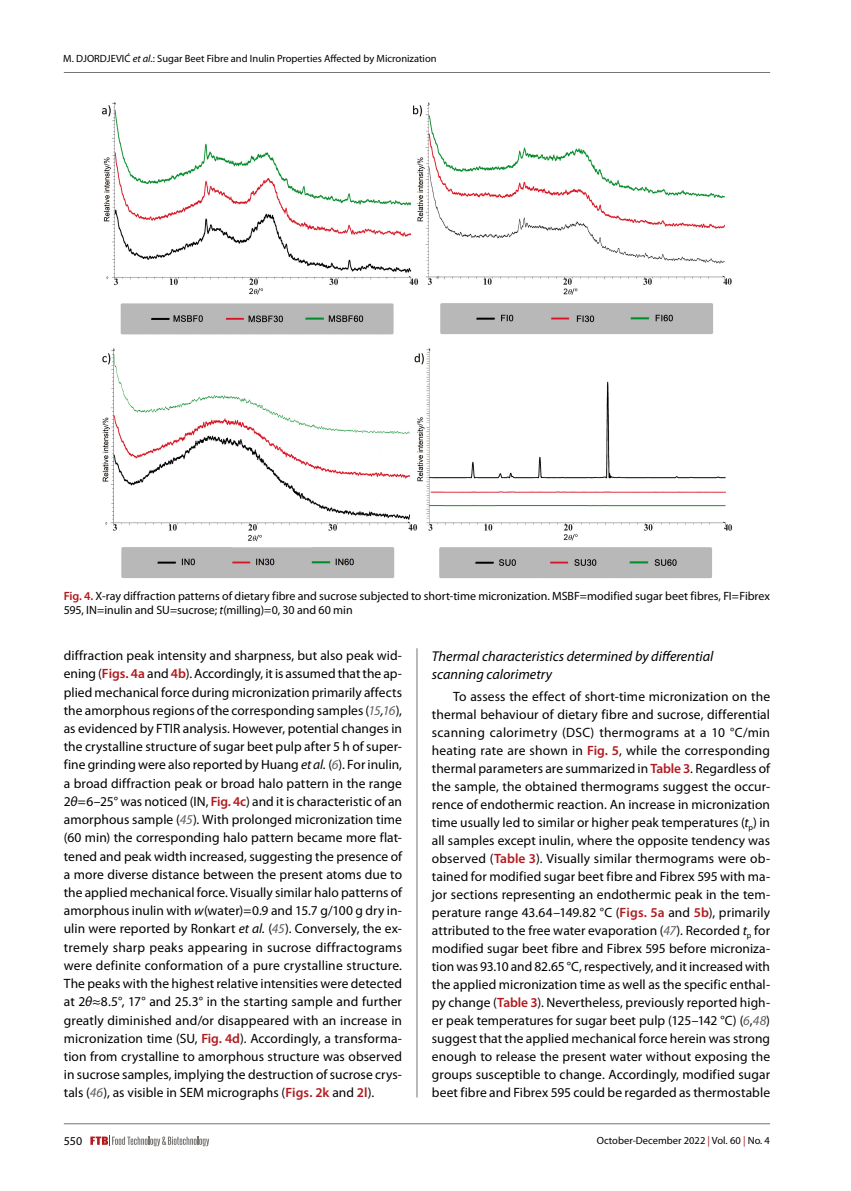
<style>
.page{position:relative;width:851px;height:1191px;background:#fff}
.page>*{position:absolute;margin:0;border:0;box-sizing:border-box;transform-origin:0 0}
.Podnaslov_2{font:italic 14.25px/18px "Myriad Pro";color:#000}
.OSNOVNI_TXT{font:13.5px/18.1px "Myriad Pro";letter-spacing:.005em;color:#000;text-align:justify}
.Slike_i_Tablice{font:12px/13.5px "Myriad Pro";letter-spacing:-.005em;color:#000}
.t1{font:10.5px "Myriad Pro";color:#000}
.s1{font-style:italic}
.s2{font-weight:600;color:#b11a1f}
.s3{font-style:italic;color:#625f5c}
.s4{color:#a11b1b}
</style>
<div class="page">
<hr style="left:64px;top:72px;width:706px;height:1px;background:#777472">
<hr style="left:64px;top:1123px;width:706px;height:1px;background:#777472">
<svg style="left:90px;top:1135px;width:119px;height:11px"></svg>
<hr style="left:416px;top:648px;width:1px;height:449px;background:#777472">
<img style="left:102px;top:102px;width:630px;height:476px">
<p class="t1" style="left:63px;top:52px;width:375px">M. DJORDJEVIĆ <span class="s1">et al</span>.: Sugar Beet Fibre and Inulin Properties Affected by Micronization</p>
<p class="Slike_i_Tablice" style="left:64px;top:589px;width:707px"><span class="s2">Fig. 4.</span> X-ray diffraction patterns of dietary fibre and sucrose subjected to short-time micronization. MSBF=modified sugar beet fibres, FI=Fibrex<br>595, IN=inulin and SU=sucrose; <span class="s1">t</span>(milling)=0, 30 and 60 min</p>
<p class="OSNOVNI_TXT" style="left:64px;top:646px;width:340px">diffraction peak intensity and sharpness, but also peak wid&shy;ening (<span class="s2">Figs. 4a</span> and <span class="s2">4b</span>). Accordingly, it is assumed that the ap&shy;plied mechanical force during micronization primarily affects the amorphous regions of the corresponding samples (<span class="s3">15</span><span class="s1">,</span><span class="s3">16</span>), as evidenced by FTIR analysis. However, potential changes in the crystalline structure of sugar beet pulp after 5 h of super&shy;fine grinding were also reported by Huang <span class="s1">et al.</span> (<span class="s3">6</span>). For inulin, a broad diffraction peak or broad halo pattern in the range 2<span class="s1">θ</span>=6–25° was noticed (IN, <span class="s2">Fig. 4c</span>) and it is characteristic of an amorphous sample (<span class="s3">45</span>). With prolonged micronization time (60 min) the corresponding halo pattern became more flat&shy;tened and peak width increased, suggesting the presence of a more diverse distance between the present atoms due to the applied mechanical force. Visually similar halo patterns of amorphous inulin with <span class="s1">w</span>(water)=0.9 and 15.7 g/100 g dry in&shy;ulin were reported by Ronkart <span class="s1">et al.</span> (<span class="s3">45</span>). Conversely, the ex&shy;tremely sharp peaks appearing in sucrose diffractograms were definite conformation of a pure crystalline structure.<br>The peaks with the highest relative intensities were detected at 2<span class="s1">θ</span>≈8.5°, 17° and 25.3° in the starting sample and further greatly diminished and/or disappeared with an increase in micronization time (SU, <span class="s2">Fig. 4d</span>). Accordingly, a transforma&shy;tion from crystalline to amorphous structure was observed in sucrose samples, implying the destruction of sucrose crys&shy;tals (<span class="s3">46</span>), as visible in SEM micrographs (<span class="s2">Figs. 2k</span> and <span class="s2">2l</span>).</p>
<p class="Podnaslov_2" style="left:432px;top:646px;width:283px">Thermal characteristics determined by differential scanning calorimetry</p>
<p class="OSNOVNI_TXT" style="left:432px;top:687px;width:340px;text-indent:21px">To assess the effect of short-time micronization on the thermal behaviour of dietary fibre and sucrose, differential scanning calorimetry (DSC) thermograms at a 10 °C/min heating rate are shown in <span class="s2">Fig. 5</span>, while the corresponding thermal parameters are summarized in <span class="s2">Table 3</span>. Regardless of the sample, the obtained thermograms suggest the occur&shy;rence of endothermic reaction. An increase in micronization time usually led to similar or higher peak temperatures (<span class="s1">t</span><sub>p</sub>) in all samples except inulin, where the opposite tendency was observed (<span class="s2">Table 3</span>). Visually similar thermograms were ob&shy;tained for modified sugar beet fibre and Fibrex 595 with ma&shy;jor sections representing an endothermic peak in the tem&shy;perature range 43.64–149.82 °C (<span class="s2">Figs. 5a</span> and <span class="s2">5b</span>), primarily attributed to the free water evaporation (<span class="s3">47</span>). Recorded <span class="s1">t</span><sub>p</sub> for modified sugar beet fibre and Fibrex 595 before microniza&shy;tion was 93.10 and 82.65 °C, respectively, and it increased with the applied micronization time as well as the specific enthal&shy;py change (<span class="s2">Table 3</span>). Nevertheless, previously reported high&shy;er peak temperatures for sugar beet pulp (125–142 °C) (<span class="s3">6</span>,<span class="s3">48</span>) suggest that the applied mechanical force herein was strong enough to release the present water without exposing the groups susceptible to change. Accordingly, modified sugar beet fibre and Fibrex 595 could be regarded as thermostable</p>
<p class="Slike_i_Tablice" style="left:64px;top:1133px;width:20px">550</p>
<p class="t1" style="left:596px;top:1134px;width:175px">October-December 2022 <span class="s4">|</span> Vol. 60 <span class="s4">|</span> No. 4</p>
</div>
